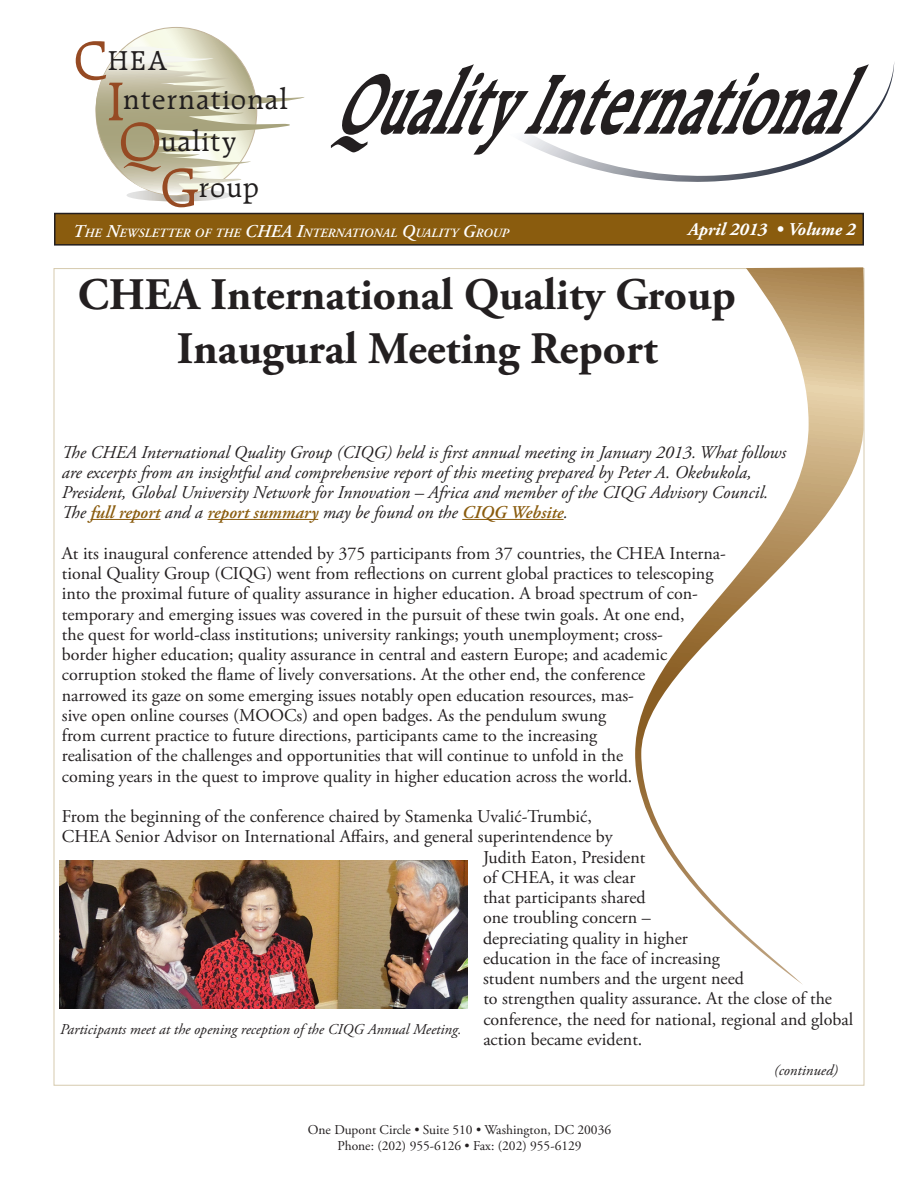
<style>
.page{position:relative;width:918px;height:1188px;background:#fff}
.page>*{position:absolute;margin:0;border:0;box-sizing:border-box;transform-origin:0 0}
.t1{font:italic 700 91.8px "Raleigh";color:#231f20;scale:.59 1}
.t2{font:58.8px "Raleigh";color:#964a23}
.t3{font:700 45px/54px "Adobe Garamond Pro";color:#231f20;text-align:center}
.t4{font:29.4px/39.2px "Raleigh";letter-spacing:.05em;color:#211e1e}
.t5{font:18px/20.2px "Adobe Garamond Pro";color:#231f20}
.t6{font:italic 18px/20.2px "Adobe Garamond Pro";color:#231f20}
.t7{font:italic 700 18px "Adobe Garamond Pro";color:#fff}
.t8{font:italic 15px "Adobe Garamond Pro";color:#231f20}
.t9{font:13.5px "Adobe Garamond Pro";color:#231f20}
.t10{font:italic 600 12.6px "Adobe Garamond Pro";color:#fff}
.s1{font-size:58.8px;color:#964a23}
.s2{font-size:18px}
.s3{font-weight:600;color:#8a5c0e}
</style>
<div class="page">
<hr style="left:91px;top:519px;width:69px;height:1px;background:#8a5c0e">
<hr style="left:207px;top:519px;width:111px;height:1px;background:#8a5c0e">
<hr style="left:462px;top:519px;width:102px;height:1px;background:#8a5c0e">
<svg style="left:635px;top:267px;width:230px;height:718px"></svg>
<svg style="left:523px;top:64px;width:371px;height:118px"></svg>
<div style="left:55px;top:214px;width:808px;height:31px;background:#8a5c0e"></div>
<div style="left:54px;top:213px;width:810px;height:33px;border:2px solid #231f20"></div>
<svg style="left:95px;top:27px;width:210px;height:175px"></svg>
<img style="left:60px;top:860px;width:408px;height:148px">
<p class="t4" style="left:123px;top:41px;width:166px;text-indent:-49px"><span class="s1">C</span>HEA nternational</p>
<p class="t4" style="left:199px;top:119px;width:62px;line-height:46px;text-indent:-38px">uality roup</p>
<p class="t2" style="left:107px;top:69px;width:20px">I</p>
<p class="t2" style="left:119px;top:109px;width:43px">Q</p>
<p class="t2" style="left:161px;top:155px;width:40px">G</p>
<p class="t1" style="left:333px;top:52px;width:942px">QualityInternational</p>
<p class="t10" style="left:73px;top:225px;width:271px"><span class="s2">T</span>HE <span class="s2">N</span>EWSLETTER OF THE <span class="s2">CHEA I</span>NTERNATI</p>
<p class="t10" style="left:364px;top:225px;width:147px">ONAL <span class="s2">Q</span>UALITY <span class="s2">G</span>ROUP</p>
<p class="t7" style="left:688px;top:219px;width:169px">April 2013 • Volume 2</p>
<p class="t3" style="left:78px;top:269px;width:660px">CHEA International Quality Group<br>Inaugural Meeting Report</p>
<p class="t6" style="left:62px;top:442px;width:726px">The CHEA International Quality Group (CIQG) held is first annual meeting in January 2013. What follows are excerpts from an insightful and comprehensive report of this meeting prepared by Peter A. Okebukola, President, Global University Network for Innovation – Africa and member of the CIQG Advisory Council.<br>The <span class="s3">full report</span> and a <span class="s3">report summary</span> may be found on the <span class="s3">CIQG Website</span>.</p>
<p class="t5" style="left:62px;top:544px;width:666px">At its inaugural conference attended by 375 participants from 37 countries, the CHEA Interna&shy;tional Quality Group (CIQG) went from reflections on current global practices to telescoping into the proximal future of quality assurance in higher education. A broad spectrum of con&shy;temporary and emerging issues was covered in the pursuit of these twin goals. At one end,<br>the quest for world-class institutions; university rankings; youth unemployment; cross-<br>border higher education; quality assurance in central and eastern Europe; and academic corruption stoked the flame of lively conversations. At the other end, the conference<br>narrowed its gaze on some emerging issues notably open education resources, mas-<br>sive open online courses (MOOCs) and open badges. As the pendulum swung<br>from current practice to future directions, participants came to the increasing<br>realisation of the challenges and opportunities that will continue to unfold in the<br>coming years in the quest to improve quality in higher education across the world.</p>
<p class="t5" style="left:62px;top:807px;width:532px">From the beginning of the conference chaired by Stamenka Uvalić-Trumbić,</p>
<p class="t5" style="left:62px;top:827px;width:552px">CHEA Senior Advisor on International Affairs, and general superintendence by</p>
<p class="t5" style="left:483px;top:847px;width:164px">Judith Eaton, President</p>
<p class="t5" style="left:483px;top:868px;width:154px">of CHEA, it was clear</p>
<p class="t5" style="left:483px;top:888px;width:164px">that participants shared</p>
<p class="t5" style="left:483px;top:908px;width:169px">one troubling concern –</p>
<p class="t5" style="left:483px;top:928px;width:206px">depreciating quality in higher</p>
<p class="t5" style="left:483px;top:949px;width:239px">education in the face of increasing</p>
<p class="t5" style="left:483px;top:969px;width:263px">student numbers and the urgent need</p>
<p class="t5" style="left:483px;top:989px;width:350px">to strengthen quality assurance. At the close of the</p>
<p class="t5" style="left:483px;top:1009px;width:371px">conference, the need for national, regional and global</p>
<p class="t5" style="left:483px;top:1030px;width:161px">action became evident.</p>
<p class="t8" style="left:60px;top:1020px;width:403px">Participants meet at the opening reception of the CIQG Annual Meeting.</p>
<p class="t9" style="left:308px;top:1121px;width:305px">One Dupont Circle • Suite 510 • Washington, DC 20036</p>
<p class="t9" style="left:337px;top:1137px;width:246px">Phone: (202) 955-6126 • Fax: (202) 955-6129</p>
<p class="t8" style="left:774px;top:1062px;width:65px">(continued)</p>
</div>
